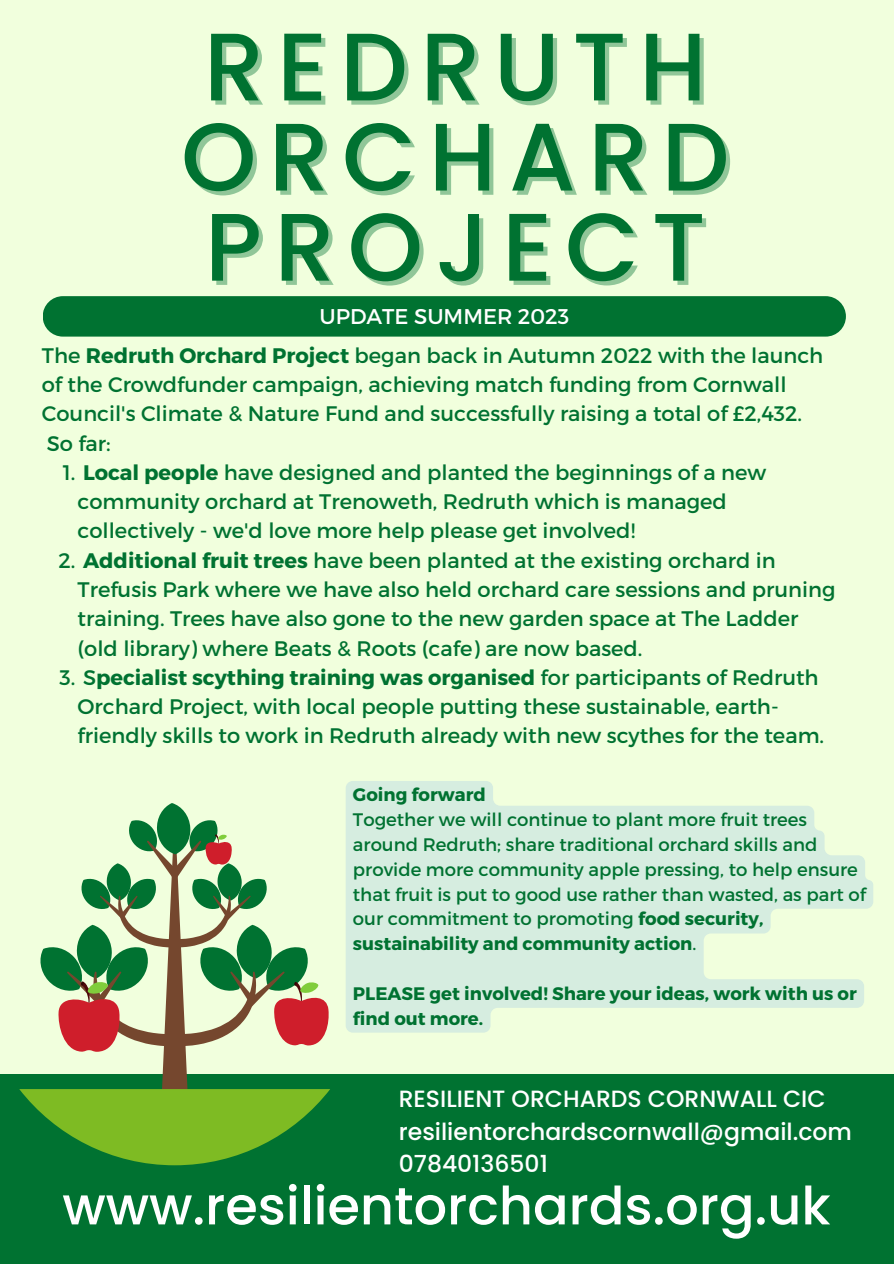
<style>
.page{position:relative;width:894px;height:1264px;background:#fff}
.page>*{position:absolute;margin:0;border:0;box-sizing:border-box;transform-origin:0 0}
.t1{font:500 95.85px/90.2px "Poppins";letter-spacing:.13em;color:#007231}
.t2{font:500 52.5px "Poppins";color:#fff}
.t3{font:500 23.55px "Poppins";color:#fff}
.t4{font:21.3px "Montserrat";color:#fff}
.t5{font:21px/29.2px "Montserrat";color:#007231}
.t6{font:18.15px/24.8px "Montserrat";color:#007231}
.t7{font:700 18.15px/24.8px "Montserrat";color:#007231}
.s1{font-weight:700}
</style>
<div class="page">
<div style="left:0;top:0;width:893px;height:1263px;background:#f1ffdd"></div>
<div style="left:0;top:1074px;width:893px;height:189px;background:#007231"></div>
<svg style="left:19px;top:803px;width:311px;height:362px"></svg>
<div style="left:43px;top:296px;width:802px;height:40px;background:#007231;border-radius:20px"></div>
<svg style="left:346px;top:781px;width:527px;height:251px;fill:#d6ede0"></svg>
<p class="t1" style="left:181px;top:22px;width:549px">REDRUTH<br>ORCHARD<br>PROJECT</p>
<p class="t4" style="left:319px;top:303px;width:251px">UPDATE SUMMER 2023</p>
<p class="t5" style="left:42px;top:339px;width:782px">The <span class="s1">Redruth Orchard Project</span> began back in Autumn 2022 with the launch of the Crowdfunder campaign, achieving match funding from Cornwall<br>Council's Climate &amp; Nature Fund and successfully raising a total of £2,432.</p>
<p class="t5" style="left:47px;top:427px;width:65px">So far:</p>
<p class="t5" style="left:78px;top:456px;width:690px;text-indent:-15px">1. <span class="s1">Local people</span> have designed and planted the beginnings of a new community orchard at Trenoweth, Redruth which is managed collectively - we'd love more help please get involved!</p>
<p class="t5" style="left:78px;top:544px;width:759px;text-indent:-19px">2. <span class="s1">Additional fruit trees</span> have been planted at the existing orchard in Trefusis Park where we have also held orchard care sessions and pruning training. Trees have also gone to the new garden space at The Ladder (old library) where Beats &amp; Roots (cafe) are now based.</p>
<p class="t5" style="left:78px;top:661px;width:747px;text-indent:-18px">3. S<span class="s1">pecialist scything training was organised</span> for participants of Redruth<br>Orchard Project, with local people putting these sustainable, earth&shy;friendly skills to work in Redruth already with new scythes for the team.</p>
<p class="t7" style="left:353px;top:781px;width:134px">Going forward</p>
<p class="t6" style="left:353px;top:806px;width:514px">Together we will continue to plant more fruit trees around Redruth; share traditional orchard skills and provide more community apple pressing, to help ensure that fruit is put to good use rather than wasted, as part of our commitment to promoting <span class="s1">food security, sustainability and community action</span>.</p>
<p class="t7" style="left:353px;top:979px;width:505px">PLEASE get involved! Share your ideas, work with us or find out more.</p>
<p class="t3" style="left:398px;top:1082px;width:428px">RESILIENT ORCHARDS CORNWALL CIC</p>
<p class="t3" style="left:398px;top:1114px;width:454px">resilientorchardscornwall@gmail.com</p>
<p class="t3" style="left:398px;top:1147px;width:150px">07840136501</p>
<p class="t2" style="left:62px;top:1169px;width:769px">www.resilientorchards.org.uk</p>
</div>
